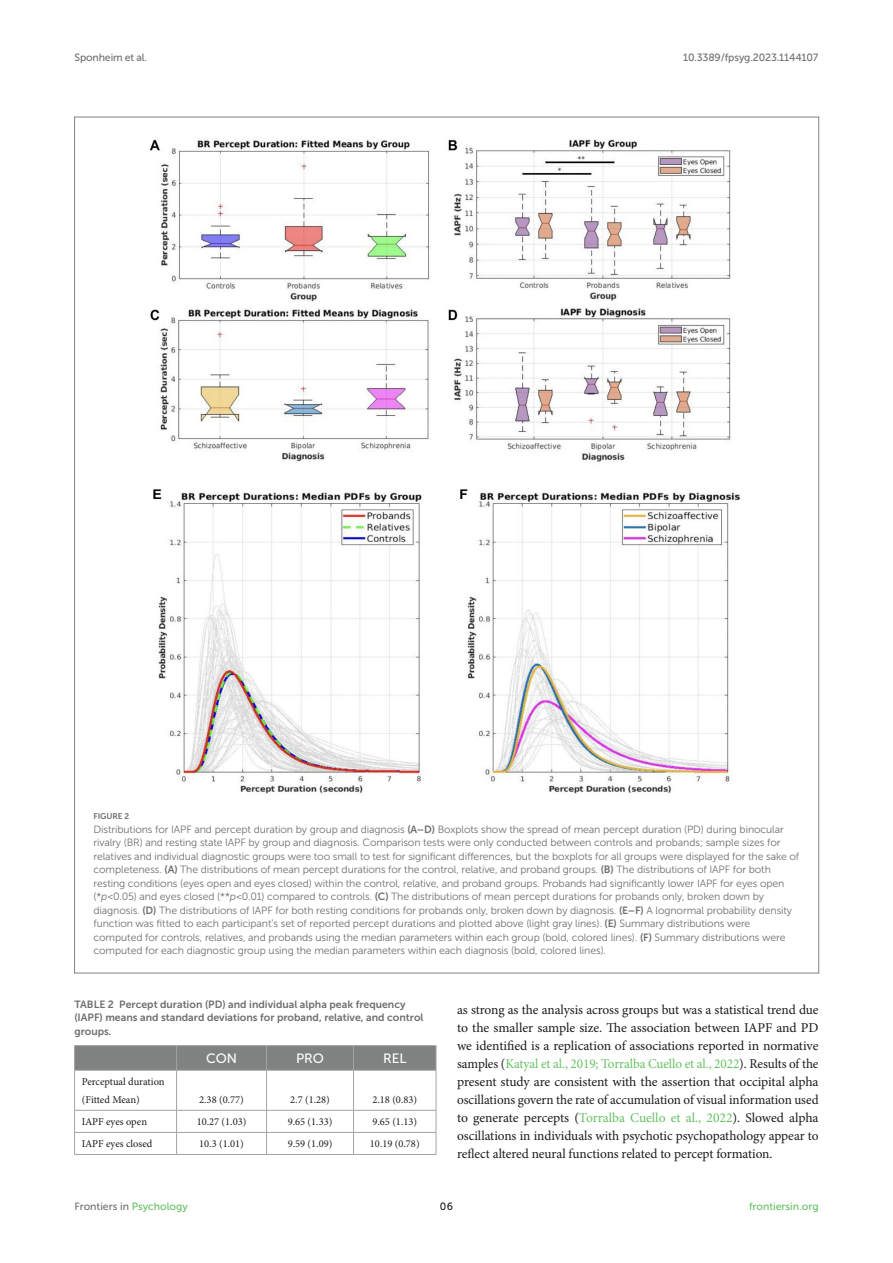
<style>
.page{position:relative;width:893px;height:1263px;background:#fff}
.page>*{position:absolute;margin:0;border:0;box-sizing:border-box;transform-origin:0 0}
.TEXT_FLUSH{font:13.5px/18px "Minion Pro";letter-spacing:-.005em;color:#1b1c1b;text-align:justify}
.TB_CH{font:13.5px "Museo Sans 500";color:#fff}
.FIG_LEG{font:10.5px/13.5px "Museo Sans 300";letter-spacing:-.01em;color:#706f70}
.TB_TX{font:10.5px/18px "Minion Pro";color:#1b1c1b}
.TT{font:10.5px/13.5px "Museo Sans 700";color:#706f70}
.t1{font:10.5px "Museo Sans 500";letter-spacing:-.015em;color:#706f70}
.t2{font:10.5px "Museo Sans 500";color:#65c161}
.t3{font:10.5px "Museo Sans 500";color:#1b1c1b}
.FIG_HD{font:8.25px "Museo Sans 700";letter-spacing:-.01em;color:#706f70}
.s1{font-family:"Museo Sans 700"}
.s2{font-style:italic}
.s3{color:#65c161}
</style>
<div class="page">
<img style="left:150px;top:139px;width:590px;height:655px">
<hr style="left:267px;top:1132px;width:87px;height:1px;background:#a2a3a3">
<hr style="left:267px;top:1154px;width:87px;height:1px;background:#a2a3a3">
<hr style="left:177px;top:1132px;width:90px;height:1px;background:#a2a3a3">
<svg style="left:266px;top:1111px;width:1px;height:43px"></svg>
<hr style="left:177px;top:1154px;width:90px;height:1px;background:#a2a3a3">
<hr style="left:354px;top:1132px;width:82px;height:1px;background:#a2a3a3">
<svg style="left:353px;top:1111px;width:1px;height:43px"></svg>
<svg style="left:436px;top:1110px;width:1px;height:44px"></svg>
<hr style="left:354px;top:1154px;width:82px;height:1px;background:#a2a3a3">
<hr style="left:74px;top:1132px;width:103px;height:1px;background:#a2a3a3">
<svg style="left:74px;top:1111px;width:1px;height:43px"></svg>
<svg style="left:176px;top:1111px;width:1px;height:43px"></svg>
<hr style="left:74px;top:1154px;width:103px;height:1px;background:#a2a3a3">
<hr style="left:177px;top:1070px;width:90px;height:1px;background:#a2a3a3">
<hr style="left:267px;top:1070px;width:87px;height:1px;background:#a2a3a3">
<hr style="left:354px;top:1070px;width:82px;height:1px;background:#a2a3a3">
<svg style="left:74px;top:1045px;width:363px;height:25px;background:#828383"></svg>
<hr style="left:74px;top:1070px;width:103px;height:1px;background:#a2a3a3">
<hr style="left:177px;top:1110px;width:90px;height:1px;background:#a2a3a3">
<hr style="left:266px;top:1070px;width:1px;height:40px;background:#a2a3a3">
<hr style="left:267px;top:1110px;width:87px;height:1px;background:#a2a3a3">
<hr style="left:353px;top:1070px;width:1px;height:40px;background:#a2a3a3">
<hr style="left:436px;top:1070px;width:1px;height:40px;background:#a2a3a3">
<hr style="left:354px;top:1110px;width:82px;height:1px;background:#a2a3a3">
<hr style="left:74px;top:1070px;width:1px;height:40px;background:#a2a3a3">
<hr style="left:176px;top:1070px;width:1px;height:40px;background:#a2a3a3">
<hr style="left:74px;top:1110px;width:103px;height:1px;background:#a2a3a3">
<p class="t1" style="left:74px;top:51px;width:74px">Sponheim et al.</p>
<p class="t1" style="left:683px;top:51px;width:137px">10.3389/fpsyg.2023.1144107</p>
<p class="FIG_HD" style="left:94px;top:812px;width:37px">FIGURE 2</p>
<p class="FIG_LEG" style="left:94px;top:822px;width:707px">Distributions for IAPF and percept duration by group and diagnosis <span class="s1">(A–D)</span> Boxplots show the spread of mean percept duration (PD) during binocular rivalry (BR) and resting state IAPF by group and diagnosis. Comparison tests were only conducted between controls and probands; sample sizes for relatives and individual diagnostic groups were too small to test for significant differences, but the boxplots for all groups were displayed for the sake of completeness. <span class="s1">(A)</span> The distributions of mean percept durations for the control, relative, and proband groups. <span class="s1">(B)</span> The distributions of IAPF for both resting conditions (eyes open and eyes closed) within the control, relative, and proband groups. Probands had significantly lower IAPF for eyes open (*<span class="s2">p</span> &lt; 0.05) and eyes closed (**<span class="s2">p</span> &lt; 0.01) compared to controls. <span class="s1">(C)</span> The distributions of mean percept durations for probands only, broken down by diagnosis. <span class="s1">(D)</span> The distributions of IAPF for both resting conditions for probands only, broken down by diagnosis. <span class="s1">(E–F)</span> A lognormal probability density function was fitted to each participant’s set of reported percept durations and plotted above (light gray lines). <span class="s1">(E)</span> Summary distributions were computed for controls, relatives, and probands using the median parameters within each group (bold, colored lines). <span class="s1">(F)</span> Summary distributions were computed for each diagnostic group using the median parameters within each diagnosis (bold, colored lines).</p>
<p class="TT" style="left:74px;top:997px;width:351px">TABLE 2 Percept duration (PD) and individual alpha peak frequency (IAPF) means and standard deviations for proband, relative, and control groups.</p>
<p class="TB_CH" style="left:206px;top:1051px;width:32px">CON</p>
<p class="TB_CH" style="left:296px;top:1051px;width:29px">PRO</p>
<p class="TB_CH" style="left:383px;top:1051px;width:25px">REL</p>
<p class="TB_TX" style="left:82px;top:1073px;width:84px">Perceptual duration (Fitted Mean)</p>
<p class="TB_TX" style="left:199px;top:1091px;width:46px">2.38 (0.77)</p>
<p class="TB_TX" style="left:290px;top:1091px;width:41px">2.7 (1.28)</p>
<p class="TB_TX" style="left:372px;top:1091px;width:46px">2.18 (0.83)</p>
<p class="TB_TX" style="left:82px;top:1113px;width:67px">IAPF eyes open</p>
<p class="TB_TX" style="left:197px;top:1113px;width:51px">10.27 (1.03)</p>
<p class="TB_TX" style="left:288px;top:1113px;width:46px">9.65 (1.33)</p>
<p class="TB_TX" style="left:372px;top:1113px;width:46px">9.65 (1.13)</p>
<p class="TB_TX" style="left:82px;top:1135px;width:72px">IAPF eyes closed</p>
<p class="TB_TX" style="left:199px;top:1135px;width:46px">10.3 (1.01)</p>
<p class="TB_TX" style="left:288px;top:1135px;width:46px">9.59 (1.09)</p>
<p class="TB_TX" style="left:370px;top:1135px;width:51px">10.19 (0.78)</p>
<p class="TEXT_FLUSH" style="left:457px;top:1001px;width:363px">as strong as the analysis across groups but was a statistical trend due to the smaller sample size. The association between IAPF and PD we identified is a replication of associations reported in normative samples (<span class="s3">Katyal et al., 2019; Torralba Cuello et al., 2022</span>). Results of the present study are consistent with the assertion that occipital alpha oscillations govern the rate of accumulation of visual information used to generate percepts (<span class="s3">Torralba Cuello et al., 2022</span>). Slowed alpha oscillations in individuals with psychotic psychopathology appear to reflect altered neural functions related to percept formation.</p>
<p class="t1" style="left:74px;top:1200px;width:115px">Frontiers in <span class="s3">Psychology</span></p>
<p class="t3" style="left:440px;top:1200px;width:15px">06</p>
<p class="t2" style="left:749px;top:1200px;width:71px">frontiersin.org</p>
</div>
